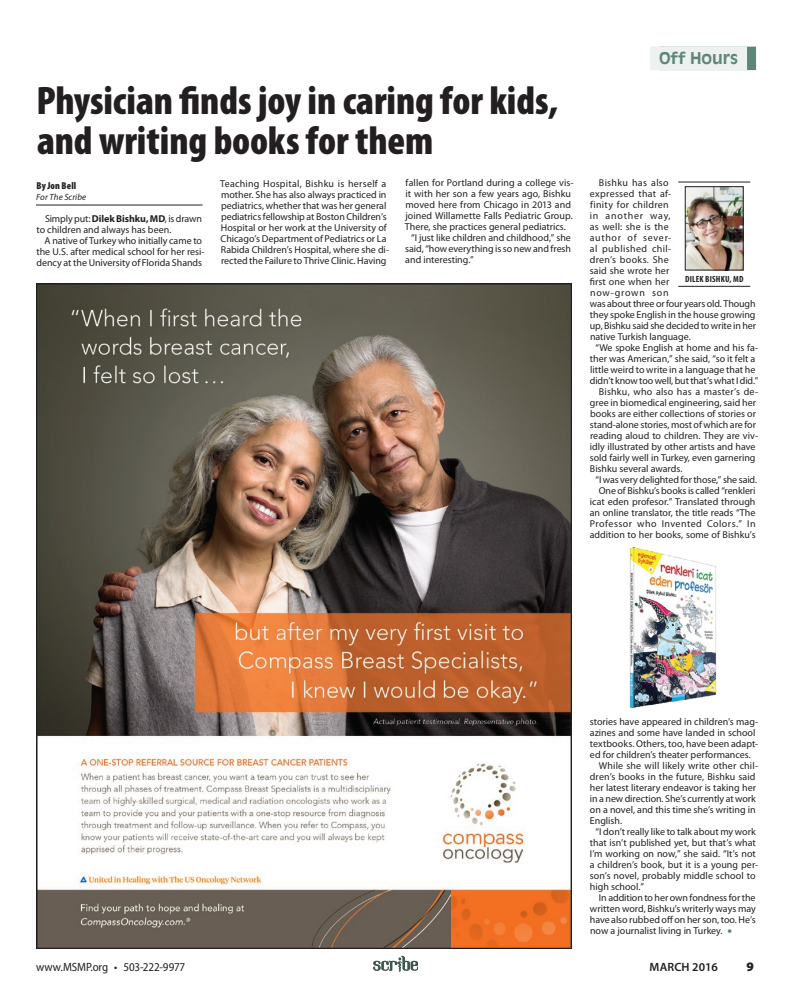
<style>
.page{position:relative;width:792px;height:1008px;background:#fff}
.page>*{position:absolute;margin:0;border:0;box-sizing:border-box;transform-origin:0 0}
.t1{font:900 condensed 40px/40px "Myriad Pro";letter-spacing:-.005em;color:#231f20}
.t2{font:700 16px "Antique Olive Std";letter-spacing:.005em;color:#5d8579}
.t3{font:900 13px "Myriad Pro";color:#231f20}
.t4{font:semi-condensed 12px "Myriad Pro";letter-spacing:-.01em;color:#231f20}
.t5{font:600 12px "Myriad Pro";letter-spacing:.005em;color:#231f20}
.t6{font:10px/11px "Myriad Pro";color:#231f20}
.t7{font:10px "Myriad Pro";letter-spacing:.025em;color:#231f20}
.t8{font:10px "Myriad Pro";letter-spacing:.045em;color:#231f20}
.t9{font:10px "Myriad Pro";letter-spacing:.02em;color:#231f20}
.t10{font:10px "Myriad Pro";letter-spacing:.04em;color:#231f20}
.t11{font:10px "Myriad Pro";letter-spacing:.065em;color:#231f20}
.t12{font:10px "Myriad Pro";letter-spacing:.03em;color:#231f20}
.t13{font:10px "Myriad Pro";letter-spacing:.07em;color:#231f20}
.t14{font:10px "Myriad Pro";letter-spacing:.075em;color:#231f20}
.t15{font:900 condensed 10px "Myriad Pro";letter-spacing:.005em;color:#231f20}
.t16{font:700 condensed 9px "Myriad Pro";letter-spacing:.02em;color:#231f20}
.t17{font:italic 9px "Myriad Pro";color:#231f20}
.s1{font-weight:700}
.s2{color:#5d8579}
</style>
<div class="page">
<svg style="left:373px;top:956px;width:45px;height:16px"></svg>
<div style="left:659px;top:47px;width:97px;height:23px;background:#5d8579"></div>
<div style="left:650px;top:46px;width:97px;height:24px;background:#edf1f0"></div>
<img style="left:36px;top:283px;width:535px;height:666px">
<hr style="left:36px;top:205px;width:166px;height:1px;background:#231f20">
<img style="left:629px;top:548px;width:88px;height:160px">
<hr style="left:678px;top:286px;width:72px;height:1px;background:#231f20">
<hr style="left:678px;top:182px;width:72px;height:1px;background:#231f20">
<img style="left:687px;top:188px;width:54px;height:80px">
<div style="left:685px;top:186px;width:58px;height:84px;border:1px solid #231f20"></div>
<h1 class="t1" style="left:37px;top:81px;width:523px">Physician finds joy in caring for kids, and writing books for them</h1>
<p class="t15" style="left:37px;top:180px;width:41px">By Jon Bell</p>
<p class="t17" style="left:36px;top:191px;width:52px">For The Scribe</p>
<p class="t6" style="left:36px;top:213px;width:167px;text-indent:9px">Simply put: <span class="s1">Dilek Bishku, MD</span>, is drawn to children and always has been.</p>
<p class="t6" style="left:36px;top:235px;width:170px;text-align:center">A native of Turkey who initially came to the U.S. after medical school for her resi&shy;dency at the University of Florida Shands</p>
<p class="t6" style="left:220px;top:178px;width:170px">Teaching Hospital, Bishku is herself a mother. She has also always practiced in pediatrics, whether that was her general pediatrics fellowship at Boston Children’s Hospital or her work at the University of Chicago’s Department of Pediatrics or La Rabida Children’s Hospital, where she di&shy;rected the Failure to Thrive Clinic. Having</p>
<p class="t6" style="left:406px;top:177px;width:170px">fallen for Portland during a college vis-</p>
<p class="t6" style="left:405px;top:188px;width:167px">it with her son a few years ago, Bishku</p>
<p class="t6" style="left:406px;top:199px;width:167px">moved here from Chicago in 2013 and</p>
<p class="t6" style="left:405px;top:210px;width:169px">joined Willamette Falls Pediatric Group.</p>
<p class="t6" style="left:405px;top:221px;width:163px">There, she practices general pediatrics.</p>
<p class="t6" style="left:411px;top:232px;width:161px">“I just like children and childhood,” she</p>
<p class="t6" style="left:405px;top:243px;width:167px">said, “how everything is so new and fresh</p>
<p class="t6" style="left:405px;top:254px;width:70px">and interesting.”</p>
<h2 class="t2" style="left:659px;top:49px;width:80px">Off Hours</h2>
<p class="t12" style="left:599px;top:176px;width:71px">Bishku has also</p>
<p class="t7" style="left:590px;top:187px;width:83px">expressed that af-</p>
<p class="t7" style="left:590px;top:198px;width:80px">finity for children</p>
<p class="t13" style="left:590px;top:209px;width:82px">in another way,</p>
<p class="t6" style="left:590px;top:221px;width:80px">as well: she is the</p>
<p class="t11" style="left:590px;top:231px;width:83px">author of sever-</p>
<p class="t10" style="left:590px;top:242px;width:83px">al published chil-</p>
<p class="t7" style="left:590px;top:253px;width:80px">dren’s books. She</p>
<p class="t6" style="left:590px;top:265px;width:81px">said she wrote her</p>
<p class="t6" style="left:590px;top:276px;width:81px">first one when her</p>
<p class="t14" style="left:590px;top:286px;width:80px">now-grown son</p>
<p class="t6" style="left:590px;top:298px;width:167px">was about three or four years old. Though</p>
<p class="t6" style="left:590px;top:309px;width:167px">they spoke English in the house growing</p>
<p class="t6" style="left:590px;top:320px;width:168px">up, Bishku said she decided to write in her</p>
<p class="t6" style="left:590px;top:331px;width:102px">native Turkish language.</p>
<p class="t6" style="left:596px;top:342px;width:164px">“We spoke English at home and his fa-</p>
<p class="t6" style="left:590px;top:353px;width:167px">ther was American,” she said, “so it felt a</p>
<p class="t6" style="left:590px;top:364px;width:167px">little weird to write in a language that he</p>
<p class="t6" style="left:590px;top:375px;width:170px">didn’t know too well, but that’s what I did.”</p>
<p class="t9" style="left:599px;top:385px;width:161px">Bishku, who also has a master’s de-</p>
<p class="t6" style="left:590px;top:397px;width:168px">gree in biomedical engineering, said her</p>
<p class="t6" style="left:590px;top:408px;width:168px">books are either collections of stories or</p>
<p class="t6" style="left:590px;top:419px;width:168px">stand-alone stories, most of which are for</p>
<p class="t6" style="left:590px;top:430px;width:170px">reading aloud to children. They are viv-</p>
<p class="t6" style="left:590px;top:441px;width:167px">idly illustrated by other artists and have</p>
<p class="t6" style="left:590px;top:452px;width:167px">sold fairly well in Turkey, even garnering</p>
<p class="t6" style="left:590px;top:463px;width:94px">Bishku several awards.</p>
<p class="t6" style="left:596px;top:474px;width:163px">“I was very delighted for those,” she said.</p>
<p class="t6" style="left:599px;top:485px;width:158px">One of Bishku’s books is called “renkleri</p>
<p class="t6" style="left:590px;top:496px;width:167px">icat eden profesor.” Translated through</p>
<p class="t6" style="left:590px;top:507px;width:167px">an online translator, the title reads “The</p>
<p class="t8" style="left:590px;top:517px;width:167px">Professor who Invented Colors.” In</p>
<p class="t6" style="left:590px;top:529px;width:167px">addition to her books, some of Bishku’s</p>
<p class="t16" style="left:685px;top:273px;width:60px">DILEK BISHKU, MD</p>
<p class="t6" style="left:590px;top:716px;width:170px">stories have appeared in children’s mag-</p>
<p class="t6" style="left:590px;top:727px;width:167px">azines and some have landed in school</p>
<p class="t6" style="left:590px;top:738px;width:170px">textbooks. Others, too, have been adapt-</p>
<p class="t6" style="left:590px;top:749px;width:163px">ed for children’s theater performances.</p>
<p class="t6" style="left:599px;top:760px;width:161px">While she will likely write other chil-</p>
<p class="t6" style="left:590px;top:771px;width:167px">dren’s books in the future, Bishku said</p>
<p class="t6" style="left:590px;top:782px;width:168px">her latest literary endeavor is taking her</p>
<p class="t6" style="left:590px;top:793px;width:167px">in a new direction. She’s currently at work</p>
<p class="t6" style="left:590px;top:804px;width:167px">on a novel, and this time she’s writing in</p>
<p class="t6" style="left:590px;top:815px;width:34px">English.</p>
<p class="t6" style="left:596px;top:826px;width:162px">“I don’t really like to talk about my work</p>
<p class="t6" style="left:590px;top:837px;width:167px">that isn’t published yet, but that’s what</p>
<p class="t6" style="left:590px;top:848px;width:167px">I’m working on now,” she said. “It’s not</p>
<p class="t6" style="left:590px;top:859px;width:170px">a children’s book, but it is a young per-</p>
<p class="t6" style="left:590px;top:870px;width:167px">son’s novel, probably middle school to</p>
<p class="t6" style="left:590px;top:881px;width:55px">high school.”</p>
<p class="t6" style="left:599px;top:892px;width:158px">In addition to her own fondness for the</p>
<p class="t6" style="left:590px;top:903px;width:167px">written word, Bishku’s writerly ways may</p>
<p class="t6" style="left:590px;top:914px;width:167px">have also rubbed off on her son, too. He’s</p>
<p class="t6" style="left:590px;top:925px;width:144px">now a journalist living in Turkey. <span class="s2">•</span></p>
<p class="t4" style="left:36px;top:960px;width:151px">www.MSMP.org • 503-222-9977</p>
<p class="t5" style="left:650px;top:959px;width:70px">MARCH 2016</p>
<h3 class="t3" style="left:747px;top:958px;width:9px">9</h3>
</div>
